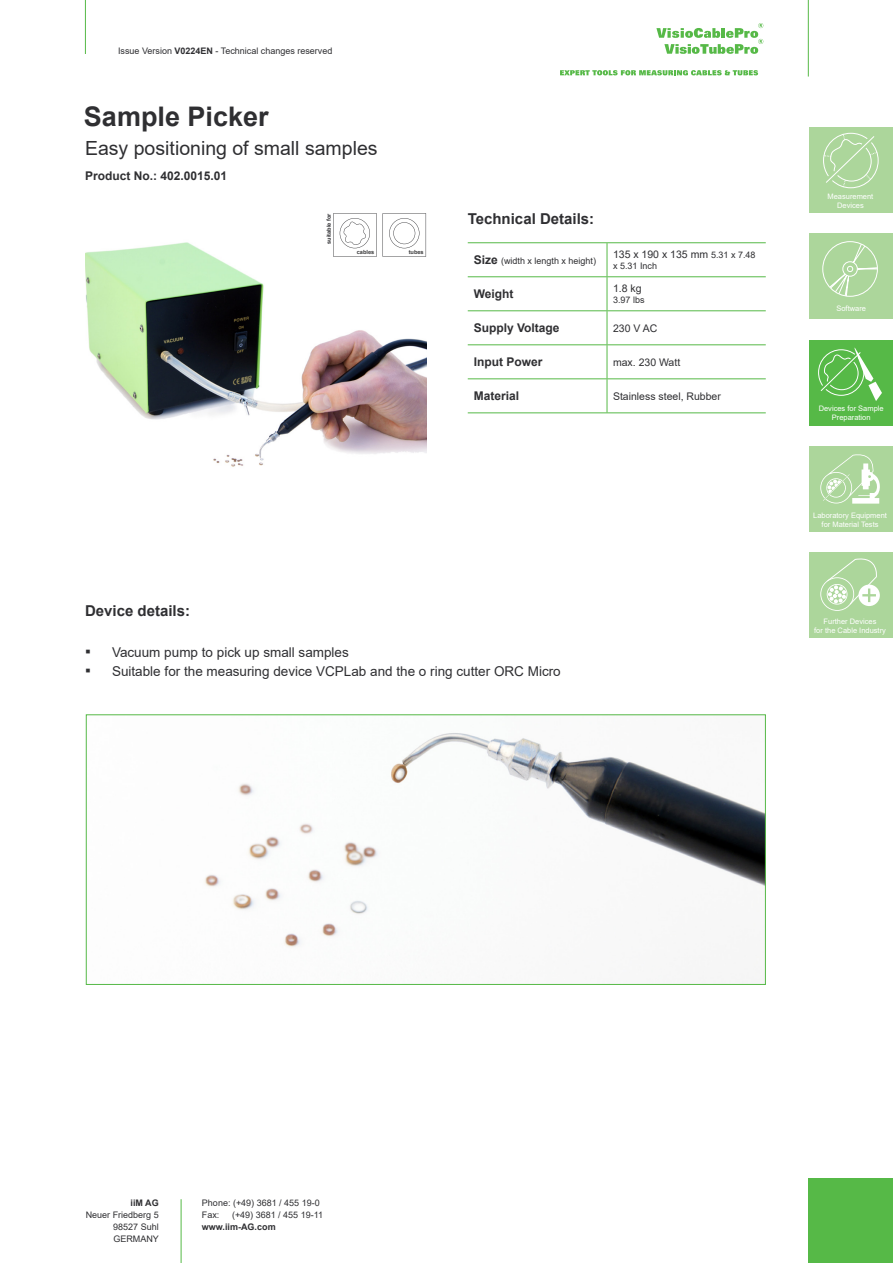
<style>
.page{position:relative;width:893px;height:1263px;background:#fff}
.page>*{position:absolute;margin:0;border:0;box-sizing:border-box;transform-origin:0 0}
.Produktüberschrift{font:700 27px "Arial";color:#2f2f32}
.t1{font:19.5px "Arial";color:#2f2f32}
.Überschrift_Stichpunkte{font:700 15px "Arial";color:#2f2f32}
.t2{font:13.5px "Arial";color:#2f2f32}
.t3{font:700 12px "Arial";color:#2f2f32}
.t4{font:10.5px "Arial";color:#2f2f32}
.t5{font:9px/12px "Arial";color:#2f2f32}
.t6{font:700 9px "Arial";color:#2f2f32}
.t7{font:7.5px/9px "Arial";color:#fff;text-align:center}
.t8{font:700 5.7px "Arial";color:#3e3e3f}
.t9{font:700 5.7px "Arial";color:#2f2f32}
.s1{font-weight:700}
.s2{font-weight:700;font-size:12px}
.s3{font-size:9px}
.s4{font-size:16.5px}
</style>
<div class="page">
<hr style="left:808px;top:0;width:1px;height:77px;background:#56b947">
<hr style="left:181px;top:1199px;width:1px;height:64px;background:#56b947">
<div style="left:808px;top:1178px;width:85px;height:85px;background:#56b947"></div>
<div style="left:809px;top:128px;width:84px;height:85px;background:#acd69b"></div>
<div style="left:809px;top:234px;width:84px;height:85px;background:#acd69b"></div>
<div style="left:809px;top:340px;width:84px;height:85px;background:#56b947"></div>
<div style="left:809px;top:446px;width:84px;height:85px;background:#acd69b"></div>
<svg style="left:823px;top:133px;width:55px;height:55px"></svg>
<svg style="left:829px;top:243px;width:49px;height:54px"></svg>
<svg style="left:818px;top:347px;width:64px;height:54px"></svg>
<svg style="left:820px;top:454px;width:60px;height:50px"></svg>
<div style="left:809px;top:553px;width:84px;height:85px;background:#acd69b"></div>
<svg style="left:820px;top:558px;width:60px;height:53px"></svg>
<hr style="left:85px;top:0;width:1px;height:54px;background:#56b947">
<svg style="left:560px;top:70px;width:198px;height:5px"></svg>
<svg style="left:656px;top:23px;width:107px;height:31px"></svg>
<img style="left:85px;top:229px;width:341px;height:238px">
<img style="left:204px;top:733px;width:560px;height:250px">
<div style="left:86px;top:715px;width:680px;height:270px;border:1px solid #56b947"></div>
<hr style="left:468px;top:242px;width:139px;height:1px;background:#56b947">
<hr style="left:607px;top:242px;width:159px;height:1px;background:#56b947">
<hr style="left:607px;top:243px;width:1px;height:33px;background:#56b947">
<hr style="left:468px;top:276px;width:139px;height:1px;background:#56b947">
<hr style="left:607px;top:276px;width:159px;height:1px;background:#56b947">
<hr style="left:607px;top:277px;width:1px;height:33px;background:#56b947">
<hr style="left:468px;top:310px;width:139px;height:1px;background:#56b947">
<hr style="left:607px;top:310px;width:159px;height:1px;background:#56b947">
<hr style="left:607px;top:311px;width:1px;height:33px;background:#56b947">
<hr style="left:468px;top:344px;width:139px;height:1px;background:#56b947">
<hr style="left:607px;top:344px;width:159px;height:1px;background:#56b947">
<hr style="left:607px;top:345px;width:1px;height:33px;background:#56b947">
<hr style="left:468px;top:378px;width:139px;height:1px;background:#56b947">
<hr style="left:607px;top:378px;width:159px;height:1px;background:#56b947">
<hr style="left:607px;top:379px;width:1px;height:33px;background:#56b947">
<hr style="left:468px;top:412px;width:139px;height:1px;background:#56b947">
<hr style="left:607px;top:412px;width:159px;height:1px;background:#56b947">
<svg style="left:333px;top:213px;width:44px;height:44px"></svg>
<svg style="left:383px;top:213px;width:43px;height:44px"></svg>
<p class="t5" style="left:118px;top:45px;width:216px">Issue Version <span class="s1">V0224EN</span> - Technical changes reserved</p>
<p class="Produktüberschrift" style="left:84px;top:97px;width:186px">Sample Picker</p>
<p class="t1" style="left:85px;top:134px;width:294px">Easy positioning of small samples</p>
<p class="t3" style="left:85px;top:168px;width:144px">Product No.: 402.0015.01</p>
<p class="t9" style="left:325px;top:244px;width:32px;rotate:-90deg">suitable for</p>
<p class="t8" style="left:357px;top:248px;width:19px">cables</p>
<p class="t8" style="left:409px;top:248px;width:17px">tubes</p>
<p class="Überschrift_Stichpunkte" style="left:468px;top:208px;width:128px">Technical Details:</p>
<p class="t5" style="left:474px;top:255px;width:124px"><span class="s2">Size</span> (width x length x height)</p>
<p class="t4" style="left:613px;top:247px;width:144px">135 x 190 x 135 mm <span class="s3">5.31 x 7.48</span></p>
<p class="t5" style="left:613px;top:260px;width:46px">x 5.31 Inch</p>
<p class="t3" style="left:474px;top:285px;width:41px">Weight</p>
<p class="t4" style="left:613px;top:281px;width:30px">1.8 kg</p>
<p class="t5" style="left:613px;top:294px;width:33px">3.97 lbs</p>
<p class="t3" style="left:474px;top:319px;width:87px">Supply Voltage</p>
<p class="t4" style="left:613px;top:321px;width:46px">230 V AC</p>
<p class="t3" style="left:474px;top:353px;width:70px">Input Power</p>
<p class="t4" style="left:613px;top:355px;width:69px">max. 230 Watt</p>
<p class="t3" style="left:474px;top:388px;width:47px">Material</p>
<p class="t4" style="left:613px;top:389px;width:109px">Stainless steel, Rubber</p>
<p class="Überschrift_Stichpunkte" style="left:85px;top:601px;width:107px">Device details:</p>
<p class="t2" style="left:85px;top:643px;width:265px"><span class="s4">▪</span> Vacuum pump to pick up small samples</p>
<p class="t2" style="left:85px;top:662px;width:477px"><span class="s4">▪</span> Suitable for the measuring device VCPLab and the o ring cutter ORC Micro</p>
<p class="t7" style="left:827px;top:192px;width:47px">Measurement<br>Devices</p>
<p class="t7" style="left:836px;top:304px;width:31px">Software</p>
<p class="t7" style="left:819px;top:404px;width:67px">Devices for Sample<br>Preparation</p>
<p class="t7" style="left:813px;top:510px;width:75px">Laboratory Equipment for Material Tests</p>
<p class="t7" style="left:814px;top:617px;width:73px">Further Devices<br>for the Cable Industry</p>
<p class="t6" style="left:131px;top:1196px;width:30px">iiM AG</p>
<p class="t5" style="left:113px;top:1208px;width:47px;text-align:justify;text-indent:-27px">Neuer Friedberg 5<br>98527 Suhl GERMANY</p>
<p class="t5" style="left:202px;top:1197px;width:119px">Phone: (+49) 3681 / 455 19-0<br>Fax:</p>
<p class="t5" style="left:232px;top:1209px;width:93px">(+49) 3681 / 455 19-11</p>
<p class="t6" style="left:202px;top:1221px;width:75px">www.iim-AG.com</p>
</div>
